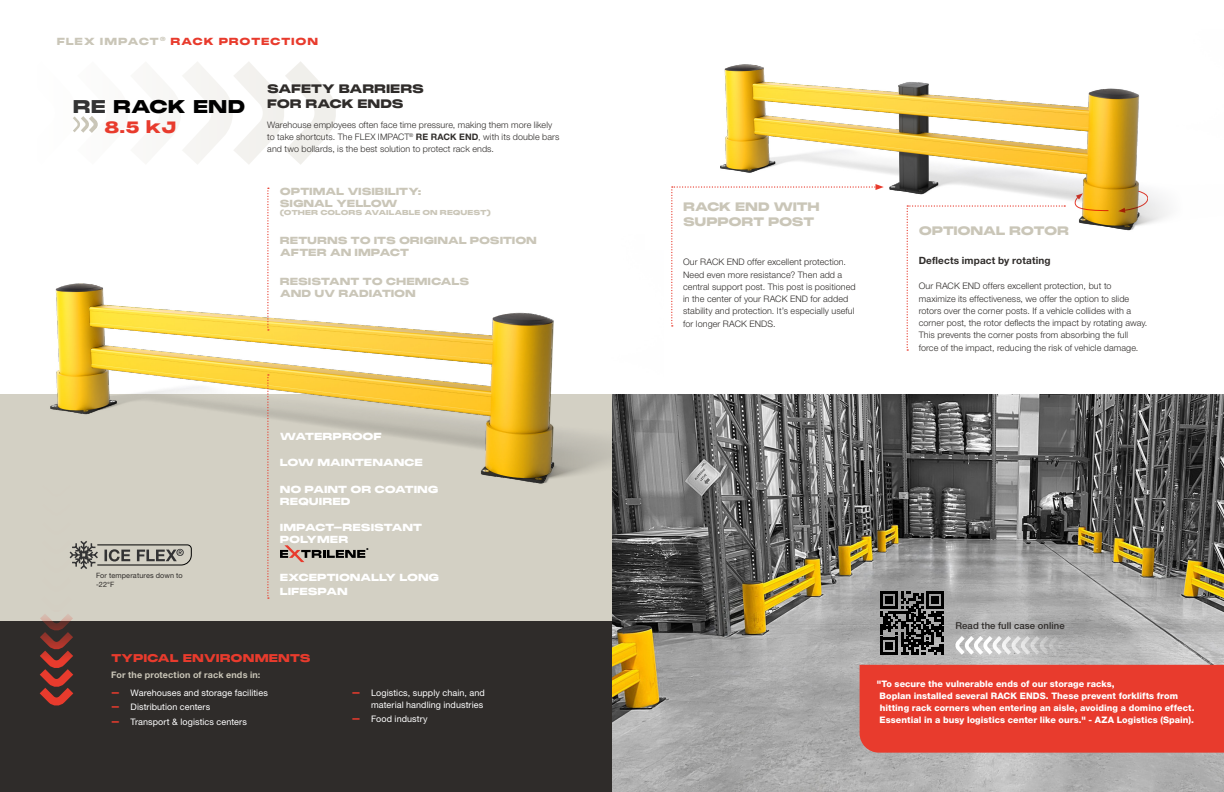
<style>
.page{position:relative;width:1224px;height:792px;background:#fff}
.page>*{position:absolute;margin:0;border:0;box-sizing:border-box;transform-origin:0 0}
.t1{font:900 18px "PP Monument Extended";letter-spacing:-.01em;color:#000}
.t2{font:900 16px "PP Monument Extended";color:#e83b2d}
.t3{font:900 12px/14.4px "PP Monument Extended";letter-spacing:-.04em;color:#cac6b8}
.t4{font:900 12px/14.4px "PP Monument Extended";letter-spacing:-.035em;color:#2f2c2a}
.t5{font:900 11px "PP Monument Extended";letter-spacing:-.01em;color:#e83b2d}
.t6{font:900 10px/12px "PP Monument Extended";letter-spacing:-.03em;color:#cac6b8}
.t7{font:900 10px/12px "PP Monument Extended";letter-spacing:-.03em;color:#fff}
.t8{font:900 10px "PP Monument Extended";letter-spacing:.055em;color:#e83b2d}
.t9{font:700 10px "Helvetica Neue LT Pro";letter-spacing:.015em;color:#2f2c2a}
.t10{font:500 9.5px "Helvetica Neue LT Pro";letter-spacing:.01em;color:#2f2c2a}
.t11{font:300 9px/12.2px "Helvetica Neue LT Pro";letter-spacing:.01em;color:#2f2c2a}
.t12{font:800 9px/12px "Helvetica Neue LT Pro";letter-spacing:.005em;color:#fff}
.t13{font:9px/11.9px "Helvetica Neue LT Pro";letter-spacing:.01em;color:#fff;text-align:right}
.t14{font:700 9px "Helvetica Neue LT Pro";letter-spacing:.02em;color:#cac6b8}
.t15{font:300 8.9px/12.2px "Helvetica Neue LT Pro";letter-spacing:.01em;color:#2f2c2a}
.t16{font:7.3px/8.7px "Helvetica Neue LT Pro";letter-spacing:.015em;color:#2f2c2a}
.t17{font:900 7px "PP Monument Extended";letter-spacing:-.01em;color:#cac6b8}
.s1{color:#cac6b8}
.s2{color:#333334}
.s3{font-weight:700}
.s4{font-family:"PP Monument Extended";font-weight:900;color:#e83b2d}
</style>
<div class="page">
<div style="left:0;top:395px;width:612px;height:232px;background:#d3d0c4"></div>
<img style="left:720px;top:64px;width:449px;height:186px">
<div style="left:0;top:622px;width:612px;height:170px;background:#2f2c2a"></div>
<img style="left:612px;top:395px;width:612px;height:397px">
<svg style="left:907px;top:205px;width:158px;height:146px"></svg>
<svg style="left:671px;top:184px;width:213px;height:143px"></svg>
<img style="left:5px;top:312px;width:658px;height:249px">
<svg style="left:1118px;top:190px;width:30px;height:23px"></svg>
<svg style="left:1072px;top:193px;width:37px;height:18px"></svg>
<svg style="left:267px;top:374px;width:2px;height:225px"></svg>
<svg style="left:5px;top:62px;width:353px;height:269px"></svg>
<svg style="left:880px;top:591px;width:64px;height:64px;background:#414141"></svg>
<svg style="left:952px;top:632px;width:139px;height:24px;background:#c3c3c3"></svg>
<div style="left:860px;top:665px;width:364px;height:88px;background:#e83b2d"></div>
<svg style="left:39px;top:480px;width:153px;height:226px"></svg>
<p class="t8" style="left:57px;top:35px;width:263px"><span class="s1">FLEX IMPACT</span><sup>®</sup> RACK PROTECTION</p>
<h1 class="t1" style="left:73px;top:93px;width:174px"><span class="s2">RE</span> RACK END</h1>
<h2 class="t2" style="left:104px;top:116px;width:74px">8.5 kJ</h2>
<h3 class="t4" style="left:267px;top:81px;width:158px">SAFETY BARRIERS<br>FOR RACK ENDS</h3>
<p class="t15" style="left:267px;top:118px;width:294px">Warehouse employees often face time pressure, making them more likely to take shortcuts. The FLEX IMPACT<sup>®</sup> <span class="s3">RE RACK END</span>, with its double bars and two bollards, is the best solution to protect rack ends.</p>
<p class="t6" style="left:280px;top:185px;width:143px">OPTIMAL VISIBILITY:<br>SIGNAL YELLOW</p>
<p class="t17" style="left:280px;top:208px;width:213px">(OTHER COLORS AVAILABLE ON REQUEST)</p>
<p class="t6" style="left:280px;top:235px;width:259px">RETURNS TO ITS ORIGINAL POSITION<br>AFTER AN IMPACT</p>
<p class="t6" style="left:280px;top:276px;width:191px">RESISTANT TO CHEMICALS<br>AND UV RADIATION</p>
<p class="t16" style="left:96px;top:571px;width:88px">For temperatures down to -22°F</p>
<p class="t7" style="left:280px;top:430px;width:104px">WATERPROOF</p>
<p class="t7" style="left:280px;top:457px;width:145px">LOW MAINTENANCE</p>
<p class="t7" style="left:280px;top:483px;width:160px">NO PAINT OR COATING<br>REQUIRED</p>
<p class="t7" style="left:280px;top:521px;width:144px">IMPACT-RESISTANT<br>POLYMER</p>
<p class="t7" style="left:280px;top:570px;width:161px;line-height:14.4px">EXCEPTIONALLY LONG<br>LIFESPAN</p>
<p class="t5" style="left:111px;top:650px;width:201px">TYPICAL ENVIRONMENTS</p>
<p class="t14" style="left:111px;top:670px;width:151px">For the protection of rack ends in:</p>
<p class="t13" style="left:111px;top:686px;width:158px"><span class="s4">-</span> Warehouses and storage facilities</p>
<p class="t13" style="left:111px;top:701px;width:101px"><span class="s4">-</span> Distribution centers</p>
<p class="t13" style="left:111px;top:715px;width:137px"><span class="s4">-</span> Transport &amp; logistics centers</p>
<p class="t13" style="left:352px;top:686px;width:135px"><span class="s4">-</span> Logistics, supply chain, and material handling industries</p>
<p class="t13" style="left:352px;top:713px;width:77px"><span class="s4">-</span> Food industry</p>
<h3 class="t3" style="left:683px;top:199px;width:138px">RACK END WITH<br>SUPPORT POST</h3>
<p class="t11" style="left:683px;top:256px;width:174px">Our RACK END offer excellent protection.<br>Need even more resistance? Then add a central support post. This post is positioned in the center of your RACK END for added stability and protection. It’s especially useful for longer RACK ENDS.</p>
<h3 class="t3" style="left:919px;top:223px;width:152px">OPTIONAL ROTOR</h3>
<p class="t9" style="left:919px;top:254px;width:133px">Deflects impact by rotating</p>
<p class="t11" style="left:919px;top:280px;width:230px">Our RACK END offers excellent protection, but to maximize its effectiveness, we offer the option to slide rotors over the corner posts. If a vehicle collides with a corner post, the rotor deflects the impact by rotating away.<br>This prevents the corner posts from absorbing the full force of the impact, reducing the risk of vehicle damage.</p>
<p class="t10" style="left:955px;top:620px;width:111px">Read the full case online</p>
<p class="t12" style="left:880px;top:678px;width:316px;text-indent:-3px">"To secure the vulnerable ends of our storage racks,<br>Boplan installed several RACK ENDS. These prevent forklifts from hitting rack corners when entering an aisle, avoiding a domino effect.<br>Essential in a busy logistics center like ours." - AZA Logistics (Spain).</p>
</div>
